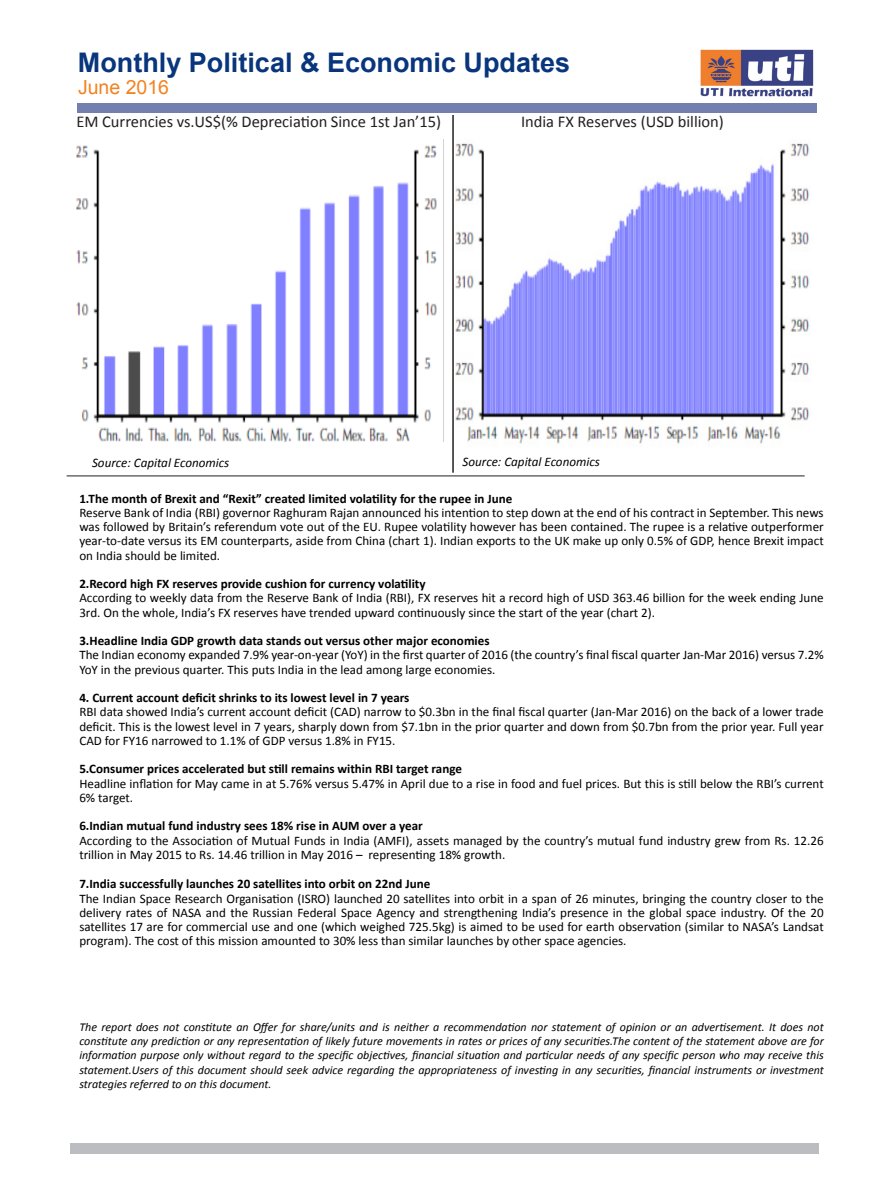
<style>
.page{position:relative;width:893px;height:1180px;background:#fff}
.page>*{position:absolute;margin:0;border:0;box-sizing:border-box;transform-origin:0 0}
.t1{font:700 27px "Arial";color:#08357c}
.t2{font:19.5px "Arial";color:#f58220}
.t3{font:16.5px "Calibri";color:#231f20}
.t4{font:13.05px/14.2px "Calibri";color:#000}
.t5{font:700 13.05px "Calibri";color:#000}
.t6{font:italic 13.05px "Calibri";color:#000}
.t7{font:italic 12px/14.2px "Calibri";color:#000;text-align:justify}
</style>
<div class="page">
<div style="left:77px;top:103px;width:739px;height:9px;background:#737faf"></div>
<div style="left:70px;top:1143px;width:749px;height:10px;background:#bcbdc0"></div>
<img style="left:701px;top:50px;width:112px;height:46px">
<hr style="left:67px;top:475px;width:738px;height:1px;background:#231f20">
<hr style="left:452px;top:115px;width:2px;height:358px;background:#231f20">
<img style="left:77px;top:145px;width:360px;height:296px">
<img style="left:455px;top:142px;width:355px;height:305px">
<p class="t1" style="left:78px;top:44px;width:494px">Monthly Political &amp; Economic Updates</p>
<p class="t2" style="left:78px;top:74px;width:93px">June 2016</p>
<p class="t3" style="left:76px;top:111px;width:366px">EM Currencies vs.US$(% Depreciation Since 1st Jan’15)</p>
<p class="t3" style="left:521px;top:111px;width:204px">India FX Reserves (USD billion)</p>
<p class="t6" style="left:92px;top:454px;width:139px">Source: Capital Economics</p>
<p class="t6" style="left:463px;top:453px;width:139px">Source: Capital Economics</p>
<p class="t5" style="left:79px;top:490px;width:434px">1.The month of Brexit and “Rexit” created limited volatility for the rupee in June</p>
<p class="t4" style="left:79px;top:505px;width:746px;text-align:justify">Reserve Bank of India (RBI) governor Raghuram Rajan announced his intention to step down at the end of his contract in September. This news was followed by Britain’s referendum vote out of the EU. Rupee volatility however has been contained. The rupee is a relative outperformer year-to-date versus its EM counterparts, aside from China (chart 1). Indian exports to the UK make up only 0.5% of GDP, hence Brexit impact on India should be limited.</p>
<p class="t5" style="left:79px;top:575px;width:348px">2.Record high FX reserves provide cushion for currency volatility</p>
<p class="t4" style="left:79px;top:591px;width:746px">According to weekly data from the Reserve Bank of India (RBI), FX reserves hit a record high of USD 363.46 billion for the week ending June<br>3rd. On the whole, India’s FX reserves have trended upward continuously since the start of the year (chart 2).</p>
<p class="t5" style="left:79px;top:632px;width:412px">3.Headline India GDP growth data stands out versus other major economies</p>
<p class="t4" style="left:79px;top:648px;width:746px">The Indian economy expanded 7.9% year-on-year (YoY) in the first quarter of 2016 (the country’s final fiscal quarter Jan-Mar 2016) versus 7.2%<br>YoY in the previous quarter. This puts India in the lead among large economies.</p>
<p class="t5" style="left:79px;top:689px;width:332px">4. Current account deficit shrinks to its lowest level in 7 years</p>
<p class="t4" style="left:79px;top:705px;width:746px;text-align:justify">RBI data showed India’s current account deficit (CAD) narrow to $0.3bn in the final fiscal quarter (Jan-Mar 2016) on the back of a lower trade deficit. This is the lowest level in 7 years, sharply down from $7.1bn in the prior quarter and down from $0.7bn from the prior year. Full year CAD for FY16 narrowed to 1.1% of GDP versus 1.8% in FY15.</p>
<p class="t5" style="left:79px;top:760px;width:384px">5.Consumer prices accelerated but still remains within RBI target range</p>
<p class="t4" style="left:79px;top:776px;width:746px">Headline inflation for May came in at 5.76% versus 5.47% in April due to a rise in food and fuel prices. But this is still below the RBI’s current<br>6% target.</p>
<p class="t5" style="left:79px;top:817px;width:345px">6.Indian mutual fund industry sees 18% rise in AUM over a year</p>
<p class="t4" style="left:79px;top:833px;width:746px">According to the Association of Mutual Funds in India (AMFI), assets managed by the country’s mutual fund industry grew from Rs. 12.26 trillion in May 2015 to Rs. 14.46 trillion in May 2016 – representing 18% growth.</p>
<p class="t5" style="left:79px;top:875px;width:352px">7.India successfully launches 20 satellites into orbit on 22nd June</p>
<p class="t4" style="left:79px;top:891px;width:746px;text-align:justify">The Indian Space Research Organisation (ISRO) launched 20 satellites into orbit in a span of 26 minutes, bringing the country closer to the delivery rates of NASA and the Russian Federal Space Agency and strengthening India’s presence in the global space industry. Of the 20 satellites 17 are for commercial use and one (which weighed 725.5kg) is aimed to be used for earth observation (similar to NASA’s Landsat program). The cost of this mission amounted to 30% less than similar launches by other space agencies.</p>
<p class="t7" style="left:79px;top:1019px;width:746px">The report does not constitute an Offer for share/units and is neither a recommendation nor statement of opinion or an advertisement. It does not constitute any prediction or any representation of likely future movements in rates or prices of any securities.The content of the statement above are for information purpose only without regard to the specific objectives, financial situation and particular needs of any specific person who may receive this statement.Users of this document should seek advice regarding the appropriateness of investing in any securities, financial instruments or investment strategies referred to on this document.</p>
</div>
